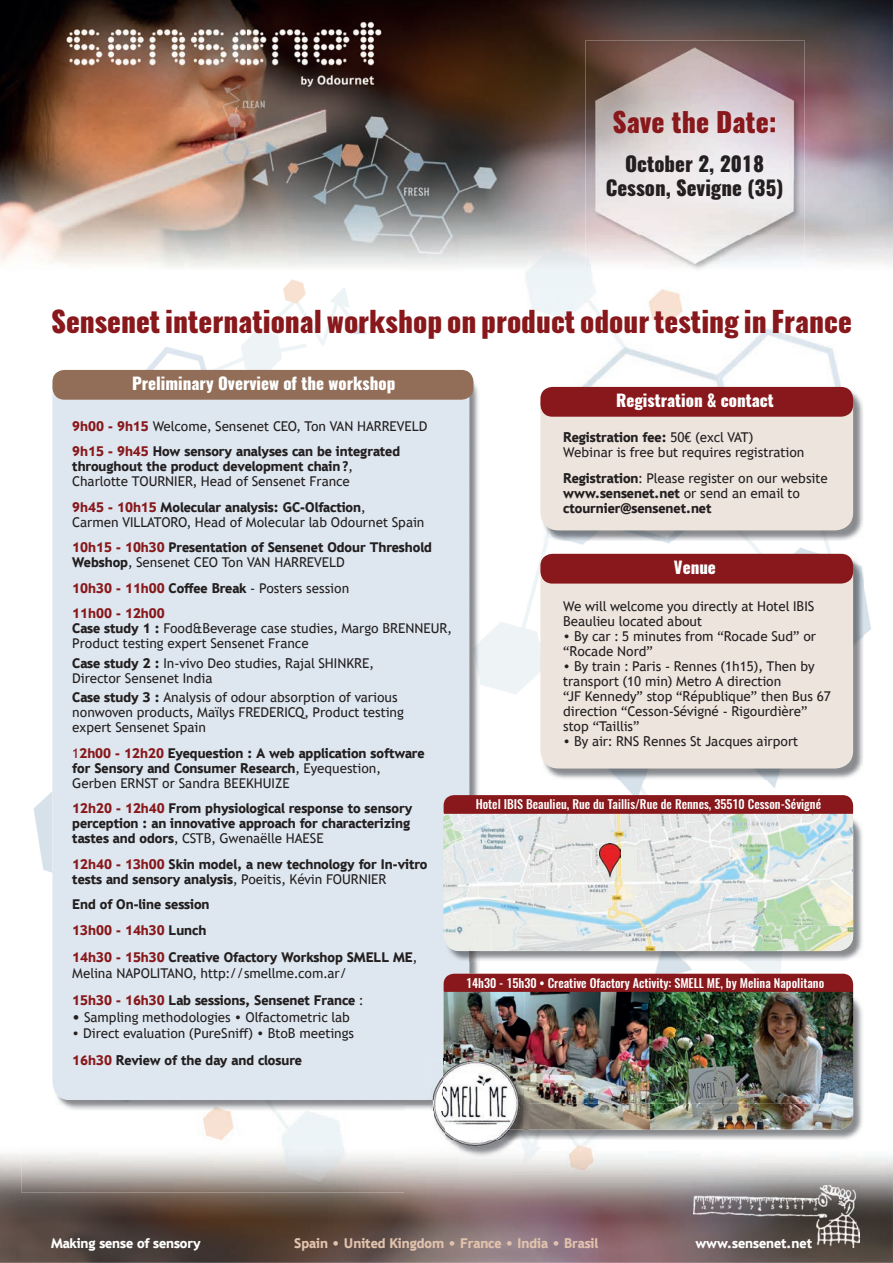
<style>
.page{position:relative;width:893px;height:1263px;background:#fff}
.page>*{position:absolute;margin:0;border:0;box-sizing:border-box;transform-origin:0 0}
.t1{font:800 28.5px "Oswald";color:#88181b}
.t2{font:800 27px "Oswald";color:#88181b}
.t3{font:800 20.25px/24.3px "Oswald";color:#231f20;text-align:center}
.t4{font:800 16.5px "Oswald";color:#fff}
.t5{font:13.5px/15px "Trebuchet 2010";color:#231f20}
.t6{font:900 13.5px/15px "Trebuchet 2010";color:#231f20}
.t7{font:900 13.5px/25.5px "Trebuchet 2010";color:#88181b}
.t8{font:900 13.5px "Trebuchet 2010";color:#e1c2ad}
.t9{font:900 13.5px "Trebuchet 2010";letter-spacing:-.005em;color:#fff}
.t10{font:500 12.15px "Oswald";color:#fff}
.s1{font-weight:900;color:#88181b}
.s2{font-weight:900}
.s3{color:#88181b}
.s4{font-weight:400}
.s5{color:#231f20}
.s6{font-weight:400;color:#231f20}
.s7{font-weight:400;color:#88181b}
</style>
<div class="page">
<img style="left:0;top:1154px;width:893px;height:109px">
<img style="left:0;top:0;width:893px;height:266px">
<img style="left:33px;top:369px;width:36px;height:504px">
<img style="left:69px;top:287px;width:335px;height:83px">
<img style="left:21px;top:1111px;width:383px;height:82px">
<img style="left:285px;top:279px;width:19px;height:8px">
<img style="left:459px;top:236px;width:426px;height:152px">
<img style="left:832px;top:553px;width:39px;height:440px">
<img style="left:565px;top:541px;width:267px;height:13px">
<img style="left:614px;top:779px;width:167px;height:16px">
<img style="left:480px;top:961px;width:352px;height:13px">
<img style="left:459px;top:1140px;width:426px;height:34px">
<img style="left:57px;top:11px;width:334px;height:96px">
<img style="left:55px;top:1093px;width:349px;height:18px">
<img style="left:469px;top:373px;width:11px;height:601px">
<div style="left:52px;top:371px;width:417px;height:729px;background:#dee7ef;border-radius:18px"></div>
<img style="left:693px;top:1185px;width:166px;height:63px">
<div style="left:444px;top:974px;width:409px;height:26px;background:#88181b;border-radius:10px"></div>
<img style="left:853px;top:993px;width:10px;height:113px">
<img style="left:529px;top:1106px;width:334px;height:34px">
<img style="left:523px;top:1104px;width:330px;height:26px">
<img style="left:444px;top:992px;width:409px;height:112px">
<img style="left:434px;top:1154px;width:25px;height:3px">
<img style="left:459px;top:1140px;width:70px;height:17px">
<svg style="left:523px;top:1130px;width:6px;height:10px"></svg>
<img style="left:523px;top:1061px;width:6px;height:43px">
<img style="left:433px;top:1111px;width:26px;height:38px">
<img style="left:430px;top:1059px;width:14px;height:41px">
<img style="left:444px;top:1059px;width:79px;height:71px">
<img style="left:459px;top:1130px;width:64px;height:24px">
<svg style="left:430px;top:1100px;width:14px;height:11px"></svg>
<img style="left:434px;top:1061px;width:10px;height:39px">
<img style="left:445px;top:1121px;width:14px;height:19px">
<img style="left:585px;top:40px;width:219px;height:229px">
<div style="left:52px;top:370px;width:421px;height:30px;background:#926e58;border-radius:12px"></div>
<img style="left:542px;top:388px;width:321px;height:153px">
<div style="left:540px;top:387px;width:313px;height:143px;background:#ece4dd;border-radius:18px"></div>
<div style="left:540px;top:387px;width:313px;height:30px;background:#88181b;border-radius:12px"></div>
<img style="left:542px;top:555px;width:322px;height:224px">
<div style="left:540px;top:554px;width:313px;height:215px;background:#ece4dd;border-radius:18px"></div>
<div style="left:540px;top:554px;width:313px;height:30px;background:#88181b;border-radius:12px"></div>
<img style="left:480px;top:815px;width:383px;height:146px">
<svg style="left:469px;top:951px;width:11px;height:10px"></svg>
<img style="left:448px;top:949px;width:21px;height:12px">
<img style="left:444px;top:926px;width:409px;height:23px">
<div style="left:444px;top:795px;width:409px;height:27px;background:#88181b;border-radius:10px"></div>
<img style="left:443px;top:814px;width:410px;height:112px">
<img style="left:600px;top:844px;width:20px;height:34px">
<h2 class="t2" style="left:612px;top:103px;width:166px">Save the Date:</h2>
<h3 class="t3" style="left:606px;top:152px;width:179px">October 2, 2018<br>Cesson, Sevigne (35)</h3>
<h1 class="t1" style="left:51px;top:301px;width:802px">Sensenet international workshop on product odour testing in France</h1>
<p class="t4" style="left:132px;top:372px;width:265px">Preliminary Overview of the workshop</p>
<p class="t5" style="left:72px;top:413px;width:357px;line-height:25.5px"><span class="s1">9h00 - 9h15</span> Welcome, Sensenet CEO, Ton VAN HARREVELD<br><span class="s1">9h15 - 9h45</span> <span class="s2">How sensory analyses can be integrated</span></p>
<p class="t5" style="left:72px;top:459px;width:282px"><span class="s2">throughout the product development chain?</span>,<br>Charlotte TOURNIER, Head of Sensenet France</p>
<p class="t5" style="left:72px;top:499px;width:354px"><span class="s1">9h45 - 10h15</span> <span class="s2">Molecular analysis: GC-Olfaction</span>,<br>Carmen VILLATORO, Head of Molecular lab Odournet Spain</p>
<p class="t6" style="left:72px;top:540px;width:361px"><span class="s3">10h15 - 10h30</span> Presentation of Sensenet Odour Threshold<br>Webshop<span class="s4">, Sensenet CEO Ton VAN HARREVELD</span></p>
<p class="t7" style="left:72px;top:575px;width:278px">10h30 - 11h00 <span class="s5">Coffee Break</span> <span class="s6">- Posters session<br></span>11h00 - 12h00</p>
<p class="t5" style="left:72px;top:621px;width:381px"><span class="s2">Case study 1 :</span> Food&amp;Beverage case studies, Margo BRENNEUR,<br>Product testing expert Sensenet France</p>
<p class="t5" style="left:72px;top:655px;width:303px"><span class="s2">Case study 2 :</span> In-vivo Deo studies, Rajal SHINKRE,<br>Director Sensenet India</p>
<p class="t5" style="left:72px;top:690px;width:333px"><span class="s2">Case study 3 :</span> Analysis of odour absorption of various nonwoven products, Maïlys FREDERICQ, Product testing expert Sensenet Spain</p>
<p class="t6" style="left:72px;top:745px;width:354px"><span class="s7">1</span><span class="s3">2h00 - 12h20</span> Eyequestion : A web application software for Sensory and Consumer Research<span class="s4">, Eyequestion,<br>Gerben ERNST or Sandra BEEKHUIZE</span></p>
<p class="t6" style="left:72px;top:801px;width:341px"><span class="s3">12h20 - 12h40</span> From physiological response to sensory perception : an innovative approach for characterizing tastes and odors<span class="s4">, CSTB, Gwenaëlle HAESE</span></p>
<p class="t6" style="left:72px;top:856px;width:357px"><span class="s3">12h40 - 13h00</span> Skin model, a new technology for In-vitro tests and sensory analysis<span class="s4">, Poeitis, Kévin FOURNIER</span></p>
<p class="t6" style="left:72px;top:892px;width:139px;line-height:25.5px">End of On-line session<br><span class="s3">13h00 - 14h30</span> Lunch</p>
<p class="t5" style="left:72px;top:949px;width:346px;line-height:16.5px"><span class="s1">14h30 - 15h30</span> <span class="s2">Creative Ofactory Workshop SMELL ME</span>,<br>Melina NAPOLITANO, http://smellme.com.ar/</p>
<p class="t6" style="left:72px;top:993px;width:292px"><span class="s3">15h30 - 16h30</span> Lab sessions, Sensenet France <span class="s4">:</span></p>
<p class="t5" style="left:72px;top:1009px;width:279px"><span class="s2">•</span> Sampling methodologies • Olfactometric lab</p>
<p class="t5" style="left:72px;top:1020px;width:283px;line-height:27px">• Direct evaluation (PureSniff) • BtoB meetings<br><span class="s1">16h30</span> <span class="s2">Review of the day and closure</span></p>
<p class="t4" style="left:616px;top:389px;width:159px">Registration &amp; contact</p>
<p class="t5" style="left:563px;top:430px;width:243px"><span class="s2">Registration fee:</span> 50€ (excl VAT)<br>Webinar is free but requires registration</p>
<p class="t6" style="left:563px;top:470px;width:266px">Registration<span class="s4">: Please register on our website </span>www.sensenet.net <span class="s4">or send an email to </span>ctournier@sensenet.net</p>
<p class="t4" style="left:674px;top:556px;width:43px">Venue</p>
<p class="t5" style="left:563px;top:599px;width:253px">We will welcome you directly at Hotel IBIS<br>Beaulieu located about</p>
<p class="t5" style="left:563px;top:629px;width:254px">• By car : 5 minutes from “Rocade Sud” or “Rocade Nord”</p>
<p class="t5" style="left:563px;top:659px;width:269px">• By train : Paris - Rennes (1h15), Then by transport (10 min) Metro A direction<br>“JF Kennedy” stop “République” then Bus 67 direction “Cesson-Sévigné - Rigourdière” stop “Taillis”</p>
<p class="t5" style="left:563px;top:734px;width:237px">• By air: RNS Rennes St Jacques airport</p>
<p class="t10" style="left:476px;top:796px;width:347px">Hotel IBIS Beaulieu, Rue du Taillis/Rue de Rennes, 35510 Cesson-Sévigné</p>
<p class="t10" style="left:466px;top:974px;width:360px">14h30 - 15h30 • Creative Ofactory Activity: SMELL ME, by Melina Napolitano</p>
<p class="t8" style="left:294px;top:1234px;width:305px">Spain • United Kingdom • France • India • Brasil</p>
<p class="t9" style="left:51px;top:1234px;width:151px">Making sense of sensory</p>
<p class="t9" style="left:695px;top:1234px;width:118px">www.sensenet.net</p>
</div>
